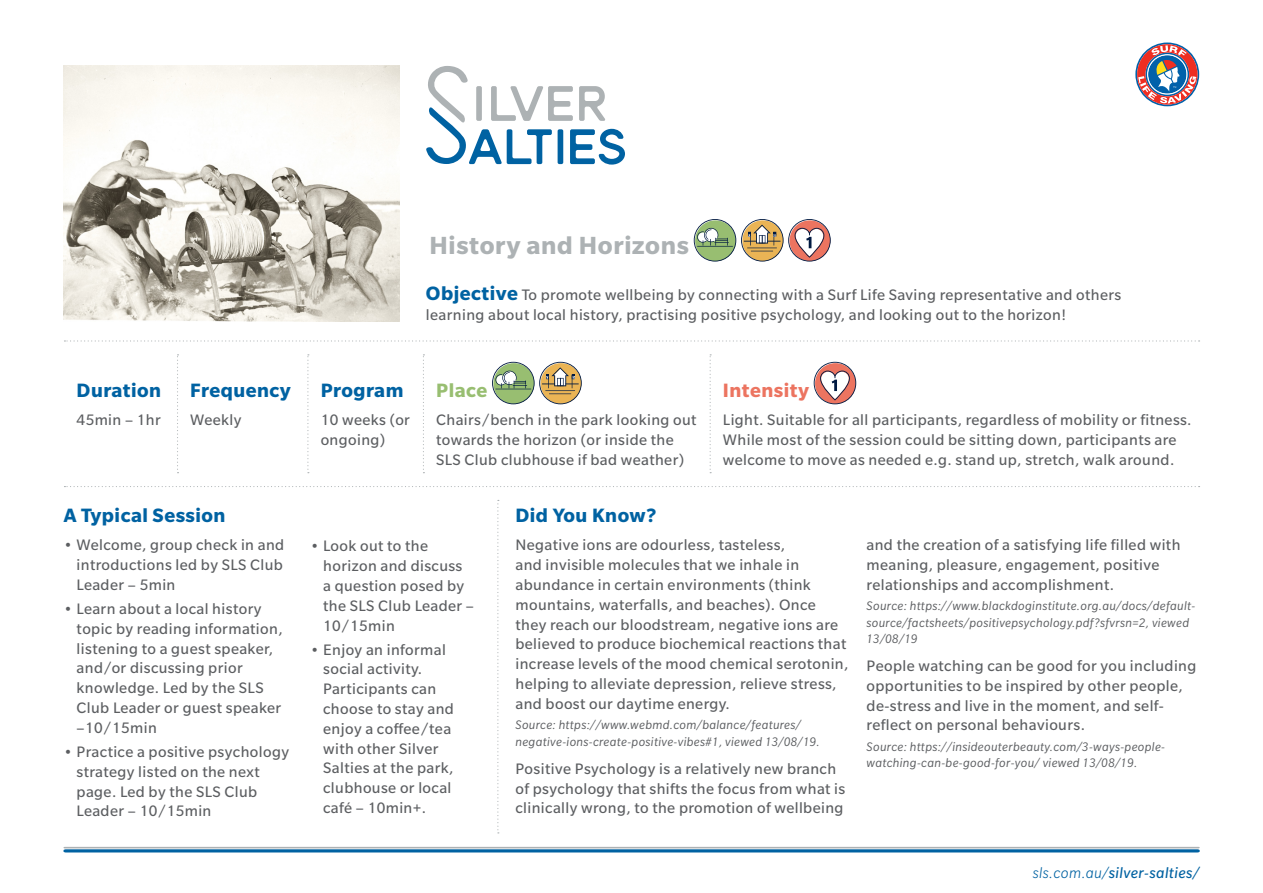
<style>
.page{position:relative;width:1263px;height:893px;background:#fff}
.page>*{position:absolute;margin:0;border:0;box-sizing:border-box;transform-origin:0 0}
.large_title{font:700 27px "Slate Std";letter-spacing:.025em;color:#adb2b4}
.sub_head{font:700 21px "Slate Std";letter-spacing:.025em;color:#0062a2}
.body_ttilte{font:700 21px "Slate Std";letter-spacing:.025em;color:#0062a2}
.body_ttilte-2{font:700 21px "Slate Std";letter-spacing:.025em;color:#ec7460}
.body_ttilte-3{font:700 21px "Slate Std";letter-spacing:.025em;color:#98be71}
.body{font:16.5px/19.8px "Slate Std";letter-spacing:.025em;color:#5c5e61}
.body_ttilte-4{font:16.5px/19.8px "Slate Std";letter-spacing:.025em;color:#5c5e61}
.body-2{font:italic 16.5px "Slate Std";letter-spacing:.025em;color:#0062a2}
.source_quote{font:italic 13.5px/16.2px "Slate Std";letter-spacing:.025em;color:#5c5e61}
.s1{font-weight:700;font-size:21px;color:#0062a2}
.s2{font-weight:300}
</style>
<div class="page">
<svg style="left:1135px;top:43px;width:64px;height:63px"></svg>
<svg style="left:64px;top:847px;width:1136px;height:5px;background:#5e94b7"></svg>
<svg style="left:426px;top:66px;width:199px;height:99px"></svg>
<svg style="left:694px;top:219px;width:137px;height:43px"></svg>
<svg style="left:64px;top:340px;width:1135px;height:2px"></svg>
<svg style="left:64px;top:486px;width:1135px;height:1px"></svg>
<img style="left:64px;top:66px;width:336px;height:256px">
<svg style="left:177px;top:354px;width:2px;height:119px"></svg>
<svg style="left:307px;top:354px;width:2px;height:119px"></svg>
<svg style="left:423px;top:354px;width:1px;height:119px"></svg>
<svg style="left:710px;top:354px;width:1px;height:119px"></svg>
<svg style="left:492px;top:362px;width:90px;height:42px"></svg>
<svg style="left:814px;top:362px;width:42px;height:42px"></svg>
<svg style="left:497px;top:500px;width:2px;height:333px"></svg>
<p class="large_title" style="left:429px;top:231px;width:261px">History and Horizons</p>
<p class="body" style="left:426px;top:285px;width:697px"><span class="s1">Objective</span> To promote wellbeing by connecting with a Surf Life Saving representative and others learning about local history, practising positive psychology, and looking out to the horizon!</p>
<p class="body_ttilte" style="left:77px;top:379px;width:86px">Duration</p>
<p class="body" style="left:77px;top:410px;width:86px">45min – 1hr</p>
<p class="body_ttilte" style="left:190px;top:379px;width:102px">Frequency</p>
<p class="body" style="left:190px;top:410px;width:53px">Weekly</p>
<p class="body_ttilte" style="left:321px;top:379px;width:84px">Program</p>
<p class="body" style="left:321px;top:410px;width:91px">10 weeks (or ongoing)</p>
<p class="body_ttilte-3" style="left:436px;top:379px;width:53px">Place</p>
<p class="body_ttilte-4" style="left:436px;top:410px;width:262px">Chairs/bench in the park looking out towards the horizon (or inside the<br>SLS Club clubhouse if bad weather)</p>
<p class="body_ttilte-2" style="left:723px;top:379px;width:88px">Intensity</p>
<p class="body" style="left:723px;top:410px;width:470px">Light. Suitable for all participants, regardless of mobility or fitness.<br>While most of the session could be sitting down, participants are welcome to move as needed e.g. stand up, stretch, walk around.</p>
<p class="sub_head" style="left:64px;top:504px;width:163px">A Typical Session</p>
<p class="body" style="left:77px;top:535px;width:209px;text-align:justify;text-indent:-13px">• Welcome, group check in and introductions led by SLS Club Leader – 5min</p>
<p class="body" style="left:77px;top:599px;width:208px;text-indent:-13px">• Learn about a local history topic by reading information, listening to a guest speaker, and/or discussing prior knowledge. Led by the SLS<br>Club Leader or guest speaker –10/15min</p>
<p class="body" style="left:77px;top:742px;width:214px;text-indent:-13px">• Practice a positive psychology strategy listed on the next page. Led by the SLS Club<br>Leader – 10/15min</p>
<p class="body" style="left:323px;top:536px;width:152px;text-indent:-13px">• Look out to the horizon and discuss a question posed by the SLS Club Leader –<br>10/15min</p>
<p class="body" style="left:323px;top:639px;width:132px;text-indent:-13px">• Enjoy an informal social activity.<br>Participants can choose to stay and enjoy a coffee/tea with other Silver<br>Salties at the park, clubhouse or local café – 10min+.</p>
<p class="sub_head" style="left:515px;top:504px;width:142px">Did You Know?</p>
<p class="body" style="left:515px;top:535px;width:335px">Negative ions are odourless, tasteless,<br>and invisible molecules that we inhale in abundance in certain environments (think mountains, waterfalls, and beaches). Once they reach our bloodstream, negative ions are believed to produce biochemical reactions that increase levels of the mood chemical serotonin, helping to alleviate depression, relieve stress, and boost our daytime energy.</p>
<p class="source_quote" style="left:515px;top:717px;width:306px">Source: https://www.webmd.com/balance/features/ negative-ions-create-positive-vibes#1, viewed 13/08/19.</p>
<p class="body" style="left:515px;top:758px;width:331px">Positive Psychology is a relatively new branch of psychology that shifts the focus from what is clinically wrong, to the promotion of wellbeing</p>
<p class="body" style="left:866px;top:535px;width:315px">and the creation of a satisfying life filled with meaning, pleasure, engagement, positive relationships and accomplishment.</p>
<p class="source_quote" style="left:866px;top:598px;width:330px">Source: https://www.blackdoginstitute.org.au/docs/default&shy;source/factsheets/positivepsychology.pdf?sfvrsn=2, viewed<br>13/08/19</p>
<p class="body" style="left:866px;top:656px;width:331px">People watching can be good for you including opportunities to be inspired by other people, de-stress and live in the moment, and self&shy;reflect on personal behaviours.</p>
<p class="source_quote" style="left:866px;top:738px;width:300px">Source: https://insideouterbeauty.com/3-ways-people&shy;watching-can-be-good-for-you/ viewed 13/08/19.</p>
<p class="body-2" style="left:1033px;top:865px;width:168px"><span class="s2">sls.com.au/</span>silver-salties/</p>
</div>
